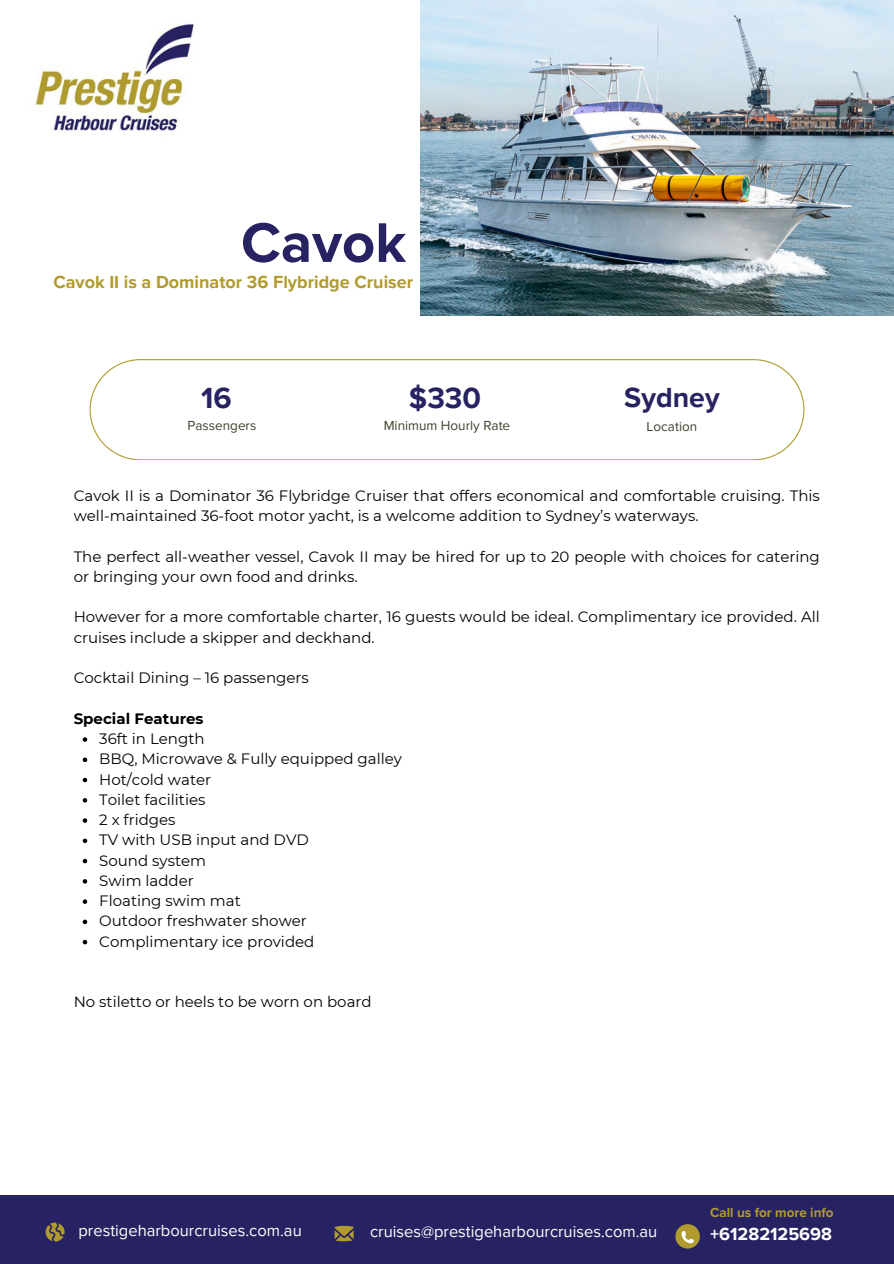
<style>
.page{position:relative;width:894px;height:1264px;background:#fff}
.page>*{position:absolute;margin:0;border:0;box-sizing:border-box;transform-origin:0 0}
.t1{font:700 57.9px "Proxima Nova";color:#272261}
.t2{font:700 30px "Proxima Nova";color:#272261}
.t3{font:700 28.5px "Proxima Nova";color:#272261}
.t4{font:700 18px "Proxima Nova";color:#b09b2e}
.t5{font:700 18px "Proxima Nova";color:#fff}
.t6{font:16.5px "Proxima Nova";color:#fff}
.t7{font:15px/20.2px "Montserrat";color:#000}
.t8{font:700 15px "Montserrat";color:#000}
.t9{font:13.5px "Proxima Nova";color:#3c442b}
.t10{font:700 13.5px "Proxima Nova";color:#b09b2e}
</style>
<div class="page">
<div style="left:0;top:1195px;width:893px;height:68px;background:#272261"></div>
<svg style="left:46px;top:1222px;width:19px;height:19px"></svg>
<svg style="left:334px;top:1225px;width:19px;height:16px"></svg>
<svg style="left:89px;top:359px;width:715px;height:101px"></svg>
<svg style="left:675px;top:1224px;width:24px;height:24px"></svg>
<svg style="left:681px;top:1230px;width:12px;height:13px"></svg>
<img style="left:35px;top:24px;width:159px;height:107px">
<svg style="left:83px;top:737px;width:4px;height:4px"></svg>
<svg style="left:83px;top:757px;width:4px;height:5px"></svg>
<svg style="left:83px;top:777px;width:4px;height:5px"></svg>
<svg style="left:83px;top:798px;width:4px;height:4px"></svg>
<svg style="left:83px;top:818px;width:4px;height:4px"></svg>
<svg style="left:83px;top:838px;width:4px;height:5px"></svg>
<svg style="left:83px;top:858px;width:4px;height:5px"></svg>
<svg style="left:83px;top:879px;width:4px;height:4px"></svg>
<svg style="left:83px;top:899px;width:4px;height:4px"></svg>
<svg style="left:83px;top:919px;width:4px;height:5px"></svg>
<svg style="left:83px;top:939px;width:4px;height:5px"></svg>
<img style="left:421px;top:0;width:472px;height:315px">
<h4 class="t1" style="left:241px;top:209px;width:167px">Cavok</h4>
<p class="t4" style="left:53px;top:272px;width:361px">Cavok II is a Dominator 36 Flybridge Cruiser</p>
<p class="t2" style="left:201px;top:381px;width:32px">16</p>
<h6 class="t2" style="left:409px;top:380px;width:74px">$330</h6>
<p class="t3" style="left:624px;top:380px;width:97px">Sydney</p>
<h4 class="t9" style="left:646px;top:419px;width:52px">Location</h4>
<p class="t9" style="left:187px;top:417px;width:70px">Passengers</p>
<p class="t9" style="left:383px;top:417px;width:128px">Minimum Hourly Rate</p>
<h1 class="t7" style="left:74px;top:485px;width:747px">Cavok II is a Dominator 36 Flybridge Cruiser that offers economical and comfortable cruising. This well-maintained 36-foot motor yacht, is a welcome addition to Sydney’s waterways.</h1>
<h3 class="t7" style="left:74px;top:546px;width:747px">The perfect all-weather vessel, Cavok II may be hired for up to 20 people with choices for catering or bringing your own food and drinks.</h3>
<p class="t7" style="left:74px;top:607px;width:747px">However for a more comfortable charter, 16 guests would be ideal. Complimentary ice provided. All cruises include a skipper and deckhand.</p>
<p class="t7" style="left:74px;top:667px;width:237px">Cocktail Dining – 16 passengers</p>
<p class="t8" style="left:74px;top:709px;width:131px">Special Features</p>
<p class="t7" style="left:99px;top:728px;width:107px">36ft in Length</p>
<p class="t7" style="left:99px;top:748px;width:304px">BBQ, Microwave &amp; Fully equipped galley</p>
<h2 class="t7" style="left:99px;top:769px;width:113px">Hot/cold water</h2>
<p class="t7" style="left:99px;top:789px;width:108px">Toilet facilities</p>
<p class="t7" style="left:99px;top:809px;width:78px">2 x fridges</p>
<p class="t7" style="left:99px;top:829px;width:211px">TV with USB input and DVD</p>
<h6 class="t7" style="left:99px;top:850px;width:108px">Sound system</h6>
<h6 class="t7" style="left:99px;top:870px;width:96px">Swim ladder</h6>
<h6 class="t7" style="left:99px;top:890px;width:143px">Floating swim mat</h6>
<h6 class="t7" style="left:99px;top:910px;width:209px">Outdoor freshwater shower</h6>
<h5 class="t7" style="left:99px;top:931px;width:217px">Complimentary ice provided</h5>
<p class="t7" style="left:74px;top:991px;width:299px">No stiletto or heels to be worn on board</p>
<p class="t10" style="left:710px;top:1204px;width:125px">Call us for more info</p>
<p class="t6" style="left:78px;top:1220px;width:225px">prestigeharbourcruises.com.au</p>
<p class="t6" style="left:370px;top:1221px;width:289px">cruises@prestigeharbourcruises.com.au</p>
<p class="t5" style="left:710px;top:1223px;width:123px">+61282125698</p>
</div>
